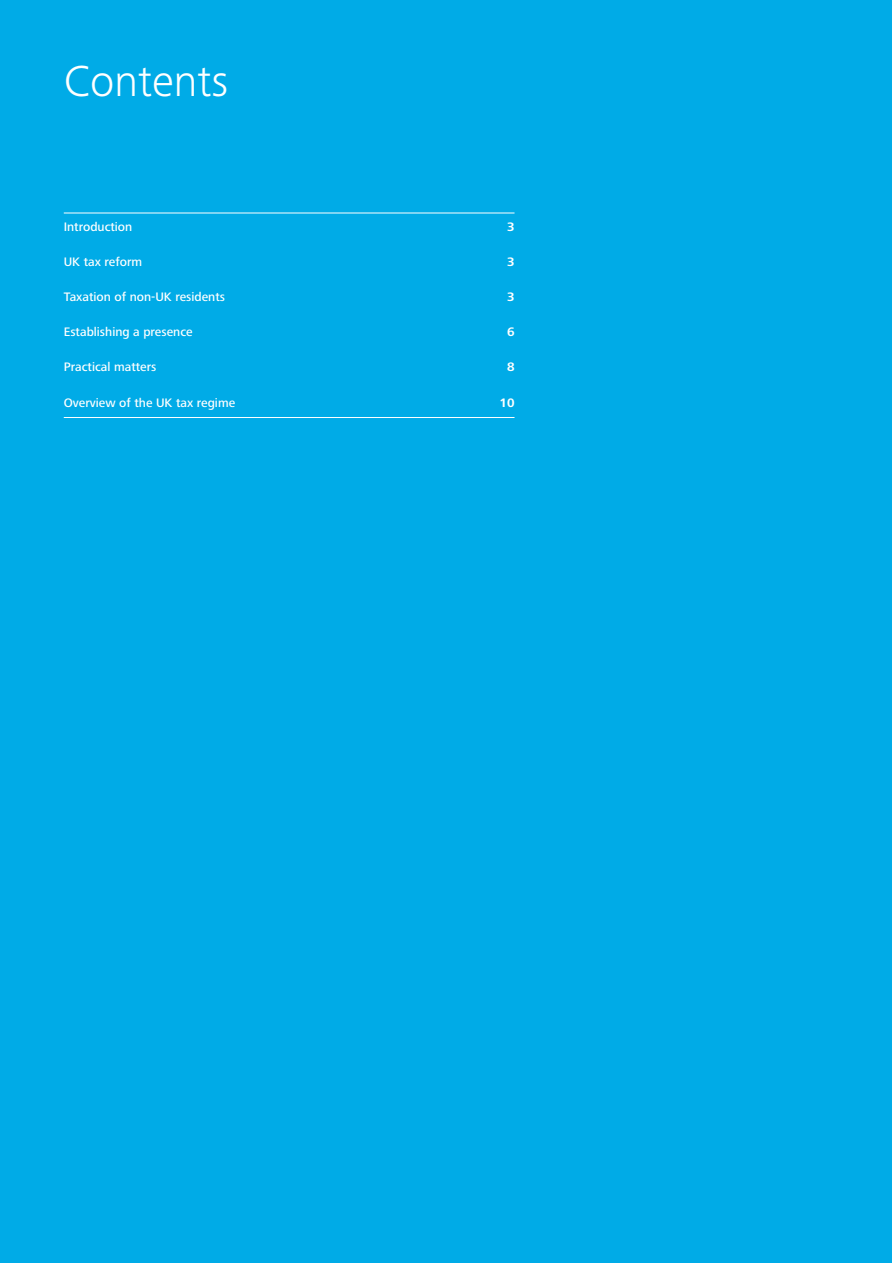
<style>
.page{position:relative;width:893px;height:1263px;background:#fff}
.page>*{position:absolute;margin:0;border:0;box-sizing:border-box;transform-origin:0 0}
.Contents_Notes_Head{font:300 45px "Frutiger Next Pro";color:#fff}
.TOC_Body_Text{font:500 12.75px "Frutiger Next Pro";color:#fff}
.TOC_RuleBelow{font:500 12.75px "Frutiger Next Pro";color:#fff}
.TOC_RuleAbove{font:500 12.75px "Frutiger Next Pro";color:#fff}
.TOC_Body_Text-2{font:700 12.75px "Frutiger Next Pro";color:#fff}
.TOC_RuleBelow-2{font:700 12.75px "Frutiger Next Pro";color:#fff}
.TOC_RuleAbove-2{font:700 12.75px "Frutiger Next Pro";color:#fff}
</style>
<div class="page">
<div style="left:0;top:0;width:892px;height:1263px;background:#00abe7"></div>
<hr style="left:64px;top:213px;width:450px;height:1px;background:#fff">
<hr style="left:64px;top:417px;width:450px;height:1px;background:#fff">
<p class="Contents_Notes_Head" style="left:64px;top:55px;width:166px">Contents</p>
<p class="TOC_RuleAbove" style="left:64px;top:220px;width:70px">Introduction</p>
<p class="TOC_RuleAbove-2" style="left:507px;top:220px;width:9px">3</p>
<p class="TOC_Body_Text" style="left:64px;top:255px;width:80px">UK tax reform</p>
<p class="TOC_Body_Text-2" style="left:507px;top:255px;width:9px">3</p>
<p class="TOC_Body_Text" style="left:64px;top:290px;width:163px">Taxation of non‑UK residents</p>
<p class="TOC_Body_Text-2" style="left:507px;top:290px;width:9px">3</p>
<p class="TOC_Body_Text" style="left:64px;top:325px;width:130px">Establishing a presence</p>
<p class="TOC_Body_Text-2" style="left:507px;top:325px;width:9px">6</p>
<p class="TOC_Body_Text" style="left:64px;top:360px;width:94px">Practical matters</p>
<p class="TOC_Body_Text-2" style="left:507px;top:360px;width:9px">8</p>
<p class="TOC_RuleBelow" style="left:64px;top:395px;width:173px">Overview of the UK tax regime</p>
<p class="TOC_RuleBelow-2" style="left:499px;top:395px;width:16px">10</p>
</div>
